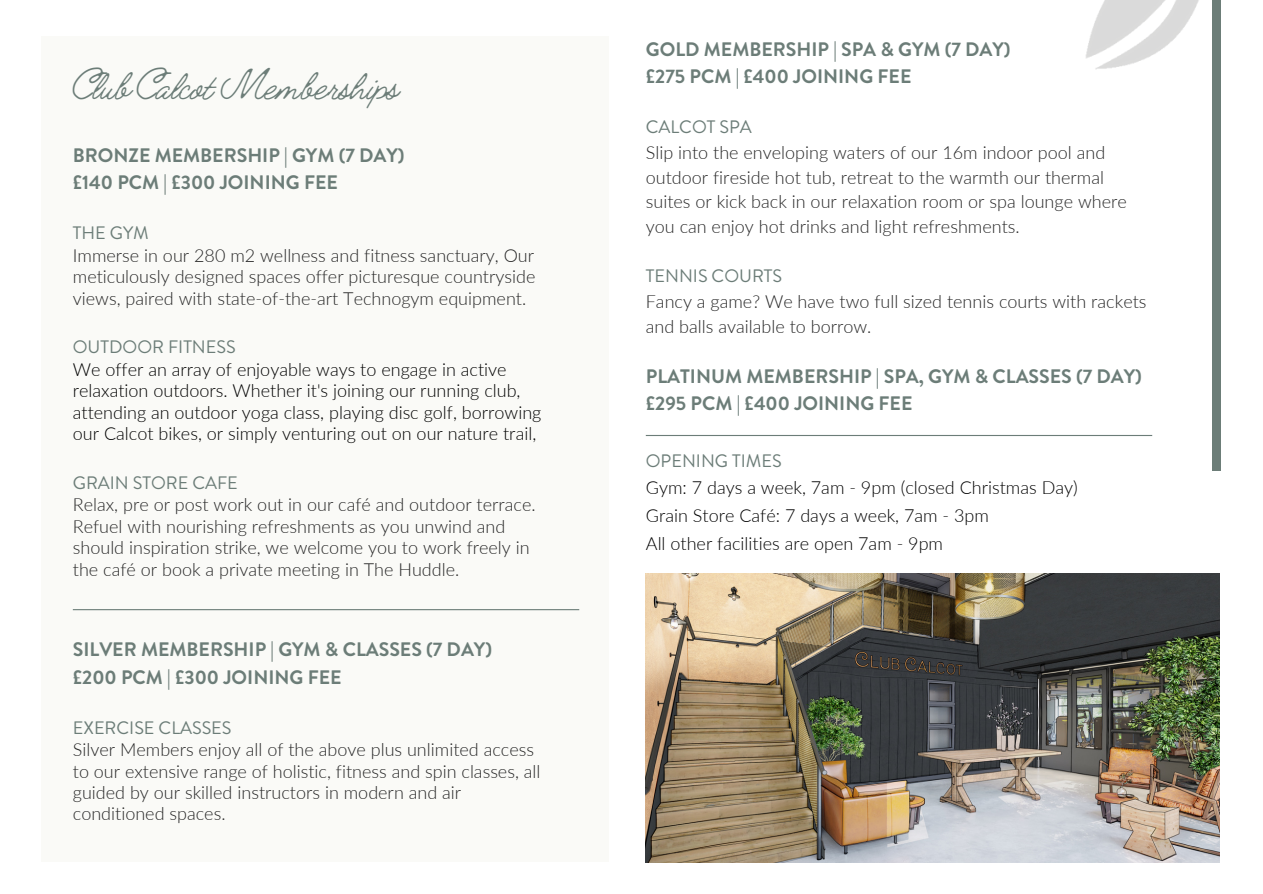
<style>
.page{position:relative;width:1263px;height:894px;background:#fff}
.page>*{position:absolute;margin:0;border:0;box-sizing:border-box;transform-origin:0 0}
.t1{font:300 45px "Jimmy Script";color:#6c7d78}
.t2{font:700 19.5px/27px "Brandon Grotesque";color:#6c7d78}
.t3{font:300 18px/21.3px "Lato";color:#262626}
.t4{font:300 18px/21.3px "Lato";color:#000}
.t5{font:18px "Brandon Grotesque";color:#6c7d78}
</style>
<div class="page">
<div style="left:41px;top:36px;width:568px;height:825px;background:#fafaf7"></div>
<div style="left:1212px;top:0;width:8px;height:470px;background:#6c7d78"></div>
<img style="left:646px;top:573px;width:574px;height:289px">
<img style="left:1086px;top:0;width:135px;height:75px">
<hr style="left:73px;top:609px;width:506px;height:1px;background:#6c7d78">
<hr style="left:646px;top:435px;width:506px;height:1px;background:#6c7d78">
<p class="t1" style="left:73px;top:58px;width:328px">Club Calcot Memberships</p>
<p class="t2" style="left:73px;top:142px;width:333px">BRONZE MEMBERSHIP | GYM (7 DAY) £140 PCM | £300 JOINING FEE</p>
<p class="t5" style="left:73px;top:220px;width:77px">THE GYM</p>
<p class="t3" style="left:73px;top:244px;width:464px;text-align:justify">Immerse in our 280 m2 wellness and fitness sanctuary, Our meticulously designed spaces offer picturesque countryside views, paired with state-of-the-art Technogym equipment.</p>
<p class="t5" style="left:73px;top:334px;width:164px">OUTDOOR FITNESS</p>
<h2 class="t4" style="left:73px;top:358px;width:470px">We offer an array of enjoyable ways to engage in active relaxation outdoors. Whether it's joining our running club, attending an outdoor yoga class, playing disc golf, borrowing our Calcot bikes, or simply venturing out on our nature trail,</h2>
<h2 class="t5" style="left:73px;top:470px;width:167px">GRAIN STORE CAFE</h2>
<h2 class="t3" style="left:73px;top:493px;width:464px">Relax, pre or post work out in our café and outdoor terrace.<br>Refuel with nourishing refreshments as you unwind and should inspiration strike, we welcome you to work freely in the café or book a private meeting in The Huddle.</h2>
<p class="t2" style="left:73px;top:636px;width:421px">SILVER MEMBERSHIP | GYM &amp; CLASSES (7 DAY) £200 PCM | £300 JOINING FEE</p>
<p class="t5" style="left:73px;top:714px;width:160px">EXERCISE CLASSES</p>
<p class="t3" style="left:73px;top:738px;width:469px">Silver Members enjoy all of the above plus unlimited access to our extensive range of holistic, fitness and spin classes, all guided by our skilled instructors in modern and air conditioned spaces.</p>
<p class="t2" style="left:646px;top:36px;width:366px">GOLD MEMBERSHIP | SPA &amp; GYM (7 DAY) £275 PCM | £400 JOINING FEE</p>
<p class="t5" style="left:646px;top:114px;width:107px">CALCOT SPA</p>
<p class="t3" style="left:646px;top:139px;width:482px;line-height:24.8px">Slip into the enveloping waters of our 16m indoor pool and outdoor fireside hot tub, retreat to the warmth our thermal suites or kick back in our relaxation room or spa lounge where you can enjoy hot drinks and light refreshments.</p>
<p class="t5" style="left:646px;top:263px;width:138px">TENNIS COURTS</p>
<p class="t3" style="left:646px;top:288px;width:502px;line-height:24.8px">Fancy a game? We have two full sized tennis courts with rackets and balls available to borrow.</p>
<p class="t2" style="left:646px;top:363px;width:497px">PLATINUM MEMBERSHIP | SPA, GYM &amp; CLASSES (7 DAY) £295 PCM | £400 JOINING FEE</p>
<p class="t5" style="left:646px;top:448px;width:137px">OPENING TIMES</p>
<p class="t4" style="left:646px;top:476px;width:433px">Gym: 7 days a week, 7am - 9pm (closed Christmas Day)</p>
<h2 class="t4" style="left:646px;top:504px;width:345px">Grain Store Café: 7 days a week, 7am - 3pm</h2>
<h3 class="t4" style="left:646px;top:532px;width:299px">All other facilities are open 7am - 9pm</h3>
</div>
